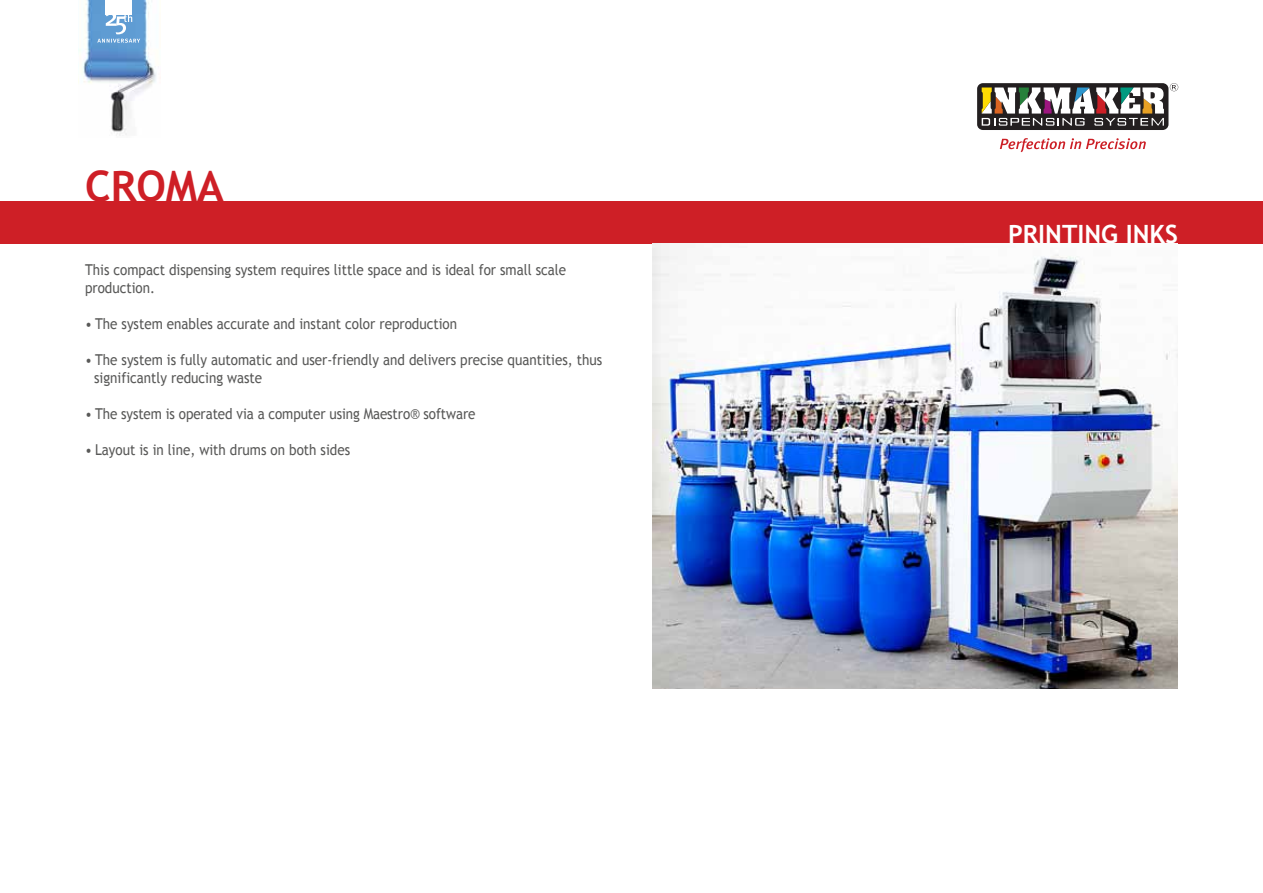
<style>
.page{position:relative;width:1263px;height:893px;background:#fff}
.page>*{position:absolute;margin:0;border:0;box-sizing:border-box;transform-origin:0 0}
.t1{font:700 42px "Trebuchet MS";color:#ce1f26}
.t2{font:700 25.2px "Trebuchet MS";color:#fff}
.t3{font:15px/18px "Trebuchet MS";color:#595958;scale:.9 1}
</style>
<div class="page">
<img style="left:78px;top:0;width:83px;height:136px">
<div style="left:105px;top:0;width:27px;height:15px;background:#fff"></div>
<svg style="left:97px;top:12px;width:43px;height:31px"></svg>
<div style="left:0;top:201px;width:1263px;height:42px;background:#ce1f26"></div>
<div style="left:977px;top:83px;width:191px;height:47px;background:#231f20;border-radius:6px"></div>
<svg style="left:982px;top:87px;width:182px;height:39px"></svg>
<svg style="left:1170px;top:83px;width:8px;height:8px"></svg>
<svg style="left:1000px;top:138px;width:146px;height:14px"></svg>
<img style="left:653px;top:243px;width:525px;height:445px">
<h1 class="t1" style="left:85px;top:160px;width:140px">CROMA</h1>
<p class="t3" style="left:85px;top:261px;width:536px">This compact dispensing system requires little space and is ideal for small scale production.</p>
<p class="t3" style="left:85px;top:315px;width:415px">• The system enables accurate and instant color reproduction</p>
<p class="t3" style="left:94px;top:351px;width:566px;text-indent:-9px">• The system is fully automatic and user-friendly and delivers precise quantities, thus significantly reducing waste</p>
<p class="t3" style="left:85px;top:405px;width:435px">• The system is operated via a computer using Maestro® software</p>
<p class="t3" style="left:85px;top:441px;width:296px">• Layout is in line, with drums on both sides</p>
<h2 class="t2" style="left:1008px;top:219px;width:171px">PRINTING INKS</h2>
</div>
